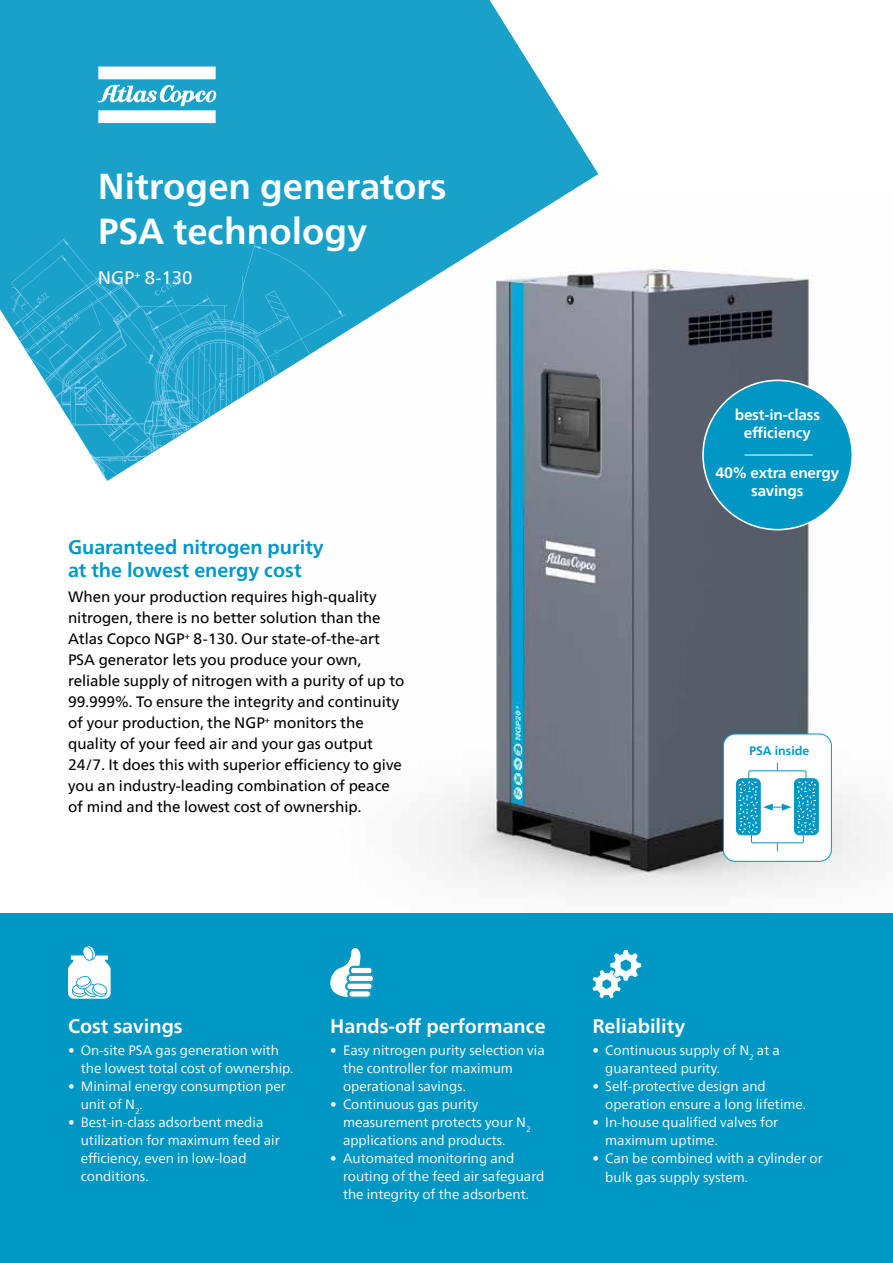
<style>
.page{position:relative;width:893px;height:1263px;background:#fff}
.page>*{position:absolute;margin:0;border:0;box-sizing:border-box;transform-origin:0 0}
.t1{font:700 36px/45px "Neue Frutiger World";color:#fff}
.t2{font:700 19.5px/23.4px "Neue Frutiger World";color:#0097c4}
.t3{font:700 19.5px "Neue Frutiger World";color:#fff}
.t4{font:18px "Neue Frutiger World";color:#fff}
.t5{font:15px/21px "Neue Frutiger World";color:#000}
.t6{font:700 15px/18px "Neue Frutiger World";letter-spacing:-.01em;color:#fff;text-align:center}
.t7{font:13.5px/18px "Neue Frutiger World";color:#fff}
.t8{font:700 12.15px "Neue Frutiger World";color:#0097c4}
</style>
<div class="page">
<img style="left:435px;top:269px;width:434px;height:623px">
<svg style="left:0;top:0;width:598px;height:481px;fill:#1aa1ca"></svg>
<svg style="left:12px;top:238px;width:334px;height:165px;background:#24a5cc"></svg>
<svg style="left:12px;top:279px;width:325px;height:202px"></svg>
<img style="left:190px;top:336px;width:3px;height:71px">
<img style="left:37px;top:306px;width:28px;height:34px">
<img style="left:254px;top:349px;width:26px;height:27px">
<img style="left:83px;top:362px;width:20px;height:23px">
<img style="left:132px;top:414px;width:31px;height:23px">
<svg style="left:98px;top:67px;width:118px;height:12px"></svg>
<svg style="left:98px;top:85px;width:118px;height:38px"></svg>
<div style="left:0;top:913px;width:893px;height:350px;background:#0097c4"></div>
<svg style="left:592px;top:950px;width:49px;height:48px"></svg>
<svg style="left:68px;top:945px;width:43px;height:54px"></svg>
<svg style="left:330px;top:947px;width:44px;height:52px"></svg>
<div style="left:703px;top:380px;width:149px;height:150px;background:#0097c4;border-radius:50%"></div>
<hr style="left:745px;top:455px;width:68px;height:1px;background:#fff">
<div style="left:723px;top:734px;width:108px;height:127px;background:#fff;border-radius:12px"></div>
<div style="left:723px;top:733px;width:109px;height:129px;border:1px solid #0097c4;border-radius:12px"></div>
<div style="left:736px;top:778px;width:25px;height:57px;border:1px solid #0097c4;border-radius:5px"></div>
<div style="left:794px;top:778px;width:25px;height:57px;border:1px solid #0097c4;border-radius:5px"></div>
<svg style="left:738px;top:763px;width:79px;height:88px"></svg>
<h1 class="t1" style="left:98px;top:163px;width:350px">Nitrogen generators<br>PSA technology</h1>
<h3 class="t4" style="left:98px;top:264px;width:96px">NGP<sup>+</sup> 8-130</h3>
<h2 class="t2" style="left:68px;top:535px;width:257px">Guaranteed nitrogen purity at the lowest energy cost</h2>
<p class="t5" style="left:68px;top:587px;width:338px">When your production requires high-quality nitrogen, there is no better solution than the Atlas Copco NGP<sup>+</sup> 8-130. Our state-of-the-art PSA generator lets you produce your own, reliable supply of nitrogen with a purity of up to 99.999%. To ensure the integrity and continuity of your production, the NGP<sup>+</sup> monitors the quality of your feed air and your gas output 24/7. It does this with superior efficiency to give you an industry-leading combination of peace of mind and the lowest cost of ownership.</p>
<p class="t6" style="left:735px;top:406px;width:87px">best-in-class efficiency</p>
<p class="t6" style="left:715px;top:463px;width:125px">40% extra energy savings</p>
<p class="t8" style="left:749px;top:740px;width:62px">PSA inside</p>
<h2 class="t3" style="left:68px;top:1009px;width:116px">Cost savings</h2>
<p class="t7" style="left:81px;top:1041px;width:214px;text-indent:-13px">• On-site PSA gas generation with the lowest total cost of ownership.</p>
<p class="t7" style="left:81px;top:1077px;width:206px;text-indent:-13px">• Minimal energy consumption per unit of N<sub>2</sub>.</p>
<p class="t7" style="left:81px;top:1113px;width:200px;text-indent:-13px">• Best-in-class adsorbent media utilization for maximum feed air efficiency, even in low-load conditions.</p>
<h2 class="t3" style="left:330px;top:1009px;width:217px">Hands-off performance</h2>
<p class="t7" style="left:343px;top:1041px;width:203px;text-indent:-13px">• Easy nitrogen purity selection via the controller for maximum operational savings.</p>
<p class="t7" style="left:343px;top:1095px;width:189px;text-indent:-13px">• Continuous gas purity measurement protects your N<sub>2 </sub>applications and products.</p>
<p class="t7" style="left:343px;top:1149px;width:203px;text-indent:-13px">• Automated monitoring and routing of the feed air safeguard the integrity of the adsorbent.</p>
<h2 class="t3" style="left:592px;top:1009px;width:94px">Reliability</h2>
<p class="t7" style="left:605px;top:1041px;width:176px;text-indent:-13px">• Continuous supply of N<sub>2</sub> at a guaranteed purity.</p>
<p class="t7" style="left:605px;top:1077px;width:202px;text-indent:-13px">• Self-protective design and operation ensure a long lifetime.</p>
<p class="t7" style="left:605px;top:1113px;width:174px;text-indent:-13px">• In-house qualified valves for maximum uptime.</p>
<p class="t7" style="left:605px;top:1149px;width:219px;line-height:18.8px;text-indent:-13px">• Can be combined with a cylinder or bulk gas supply system.</p>
</div>
